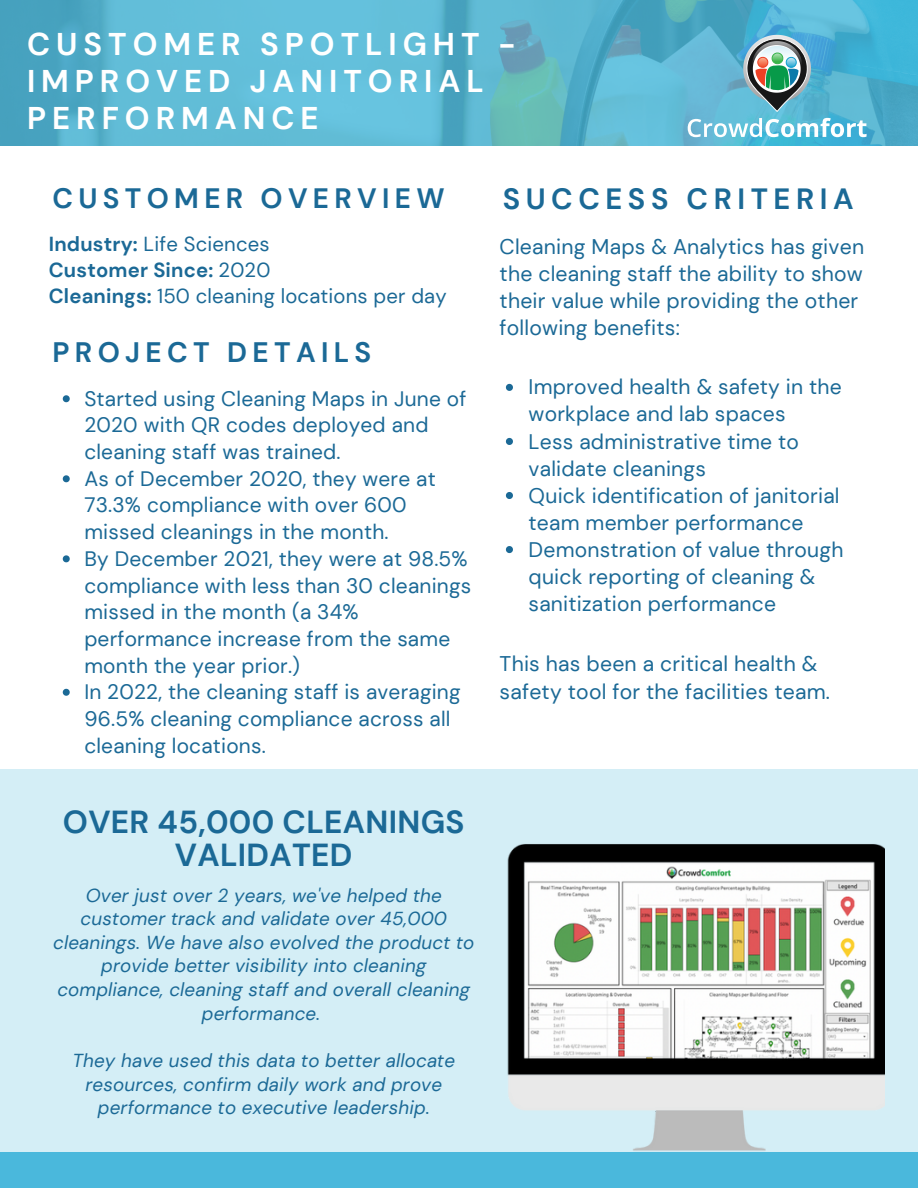
<style>
.page{position:relative;width:918px;height:1188px;background:#fff}
.page>*{position:absolute;margin:0;border:0;box-sizing:border-box;transform-origin:0 0}
.t1{font:700 31.8px/32.7px "DM Sans";letter-spacing:.01em;color:#1b6996;text-align:center}
.t2{font:700 31.35px/37.2px "DM Sans";letter-spacing:.19em;color:#fff}
.t3{font:700 29.25px "DM Sans";letter-spacing:.19em;color:#1b6996}
.t4{font:700 28.05px "DM Sans";letter-spacing:.19em;color:#1b6996}
.t5{font:21.15px/27px "DM Sans";letter-spacing:.01em;color:#1b6996}
.t6{font:21px/27px "DM Sans";letter-spacing:.01em;color:#1b6996}
.t7{font:20.85px/26.7px "DM Sans";letter-spacing:.01em;color:#1b6996}
.t8{font:20.25px "DM Sans";letter-spacing:.01em;color:#1b6996}
.t9{font:700 20.25px "DM Sans";letter-spacing:.01em;color:#1b6996}
.t10{font:italic 18.75px/23.7px "DM Sans";letter-spacing:.01em;color:#1b6996;text-align:center}
.s1{font-weight:700}
.s2{font-weight:400}
</style>
<div class="page">
<img style="left:0;top:0;width:918px;height:146px">
<svg style="left:688px;top:118px;width:179px;height:19px"></svg>
<svg style="left:743px;top:35px;width:68px;height:77px;background:#759ea0"></svg>
<svg style="left:0;top:769px;width:918px;height:419px;background:#c2e6f2"></svg>
<img style="left:500px;top:830px;width:384px;height:321px">
<svg style="left:506px;top:384px;width:7px;height:7px"></svg>
<svg style="left:506px;top:438px;width:7px;height:7px"></svg>
<svg style="left:506px;top:492px;width:7px;height:7px"></svg>
<svg style="left:506px;top:546px;width:7px;height:7px"></svg>
<svg style="left:63px;top:395px;width:7px;height:7px"></svg>
<svg style="left:63px;top:475px;width:7px;height:7px"></svg>
<svg style="left:63px;top:555px;width:7px;height:7px"></svg>
<svg style="left:63px;top:689px;width:7px;height:7px"></svg>
<p class="t2" style="left:27px;top:26px;width:490px">CUSTOMER SPOTLIGHT -<br>IMPROVED JANITORIAL<br>PERFORMANCE</p>
<p class="t4" style="left:53px;top:180px;width:394px">CUSTOMER OVERVIEW</p>
<p class="t8" style="left:49px;top:231px;width:222px"><span class="s1">Industry:</span> Life Sciences</p>
<p class="t9" style="left:49px;top:257px;width:223px">Customer Since: <span class="s2">2020</span></p>
<p class="t8" style="left:49px;top:283px;width:399px"><span class="s1">Cleanings:</span> 150 cleaning locations per day</p>
<p class="t4" style="left:52px;top:334px;width:320px">PROJECT DETAILS</p>
<p class="t7" style="left:84px;top:385px;width:384px">Started using Cleaning Maps in June of<br>2020 with QR codes deployed and cleaning staff was trained.</p>
<p class="t7" style="left:84px;top:465px;width:353px">As of December 2020, they were at<br>73.3% compliance with over 600 missed cleanings in the month.</p>
<p class="t7" style="left:84px;top:545px;width:388px">By December 2021, they were at 98.5% compliance with less than 30 cleanings missed in the month (a 34% performance increase from the same month the year prior.)</p>
<p class="t7" style="left:84px;top:679px;width:378px">In 2022, the cleaning staff is averaging<br>96.5% cleaning compliance across all cleaning locations.</p>
<p class="t1" style="left:63px;top:806px;width:403px">OVER 45,000 CLEANINGS<br>VALIDATED</p>
<p class="t10" style="left:53px;top:883px;width:423px">Over just over 2 years, we've helped the customer track and validate over 45,000 cleanings. We have also evolved the product to provide better visibility into cleaning compliance, cleaning staff and overall cleaning performance.</p>
<p class="t10" style="left:73px;top:1049px;width:384px">They have used this data to better allocate resources, confirm daily work and prove performance to executive leadership.</p>
<p class="t3" style="left:503px;top:180px;width:352px">SUCCESS CRITERIA</p>
<p class="t5" style="left:500px;top:233px;width:366px">Cleaning Maps &amp; Analytics has given the cleaning staff the ability to show their value while providing the other following benefits:</p>
<p class="t6" style="left:529px;top:374px;width:315px">Improved health &amp; safety in the workplace and lab spaces</p>
<p class="t6" style="left:529px;top:428px;width:272px">Less administrative time to validate cleanings</p>
<p class="t6" style="left:529px;top:482px;width:313px">Quick identification of janitorial team member performance</p>
<p class="t6" style="left:529px;top:536px;width:316px">Demonstration of value through quick reporting of cleaning &amp; sanitization performance</p>
<p class="t5" style="left:500px;top:649px;width:332px;line-height:28.2px">This has been a critical health &amp; safety tool for the facilities team.</p>
</div>
